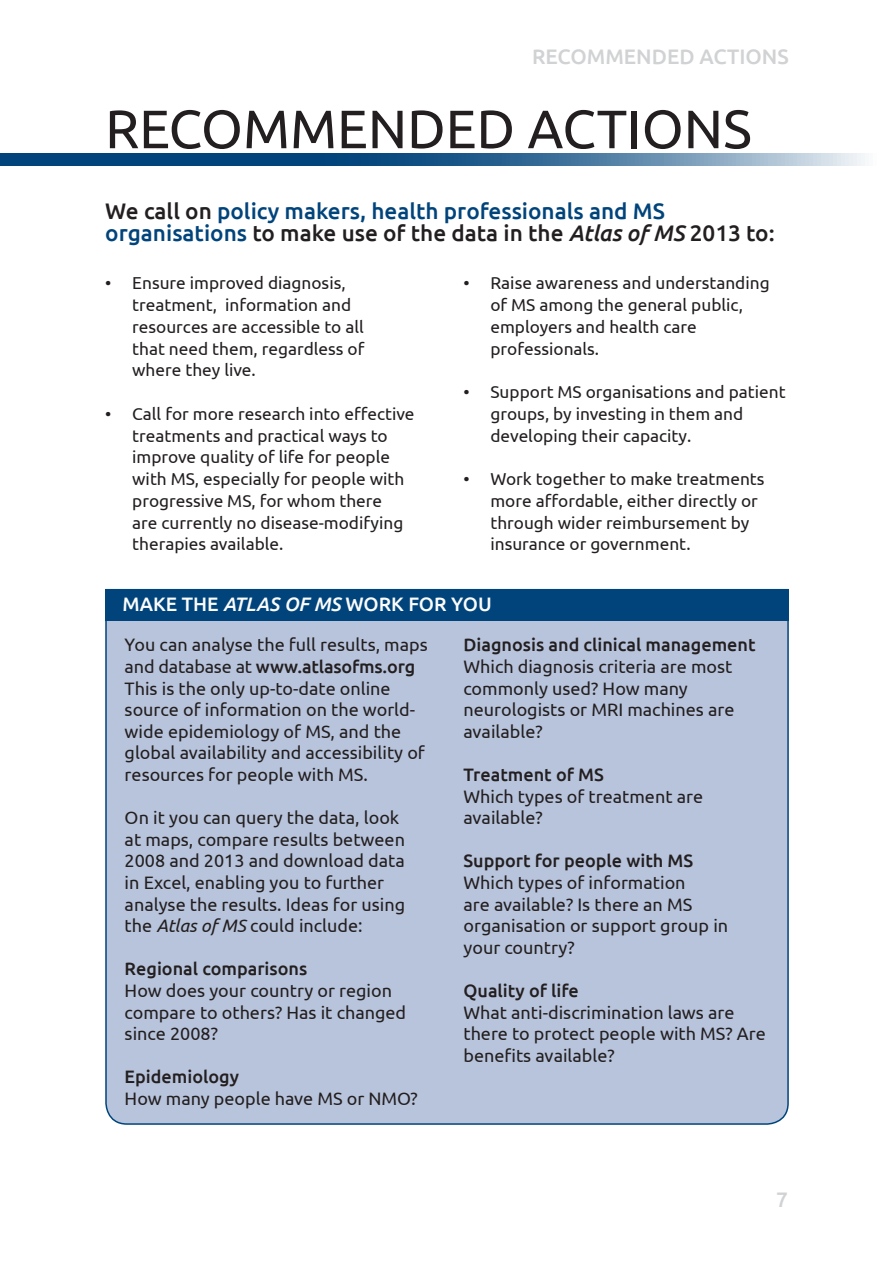
<style>
.page{position:relative;width:893px;height:1263px;background:#fff}
.page>*{position:absolute;margin:0;border:0;box-sizing:border-box;transform-origin:0 0}
.t1{font:54px "Ubuntu";color:#231f20}
.t2{font:500 22.5px/21.8px "Ubuntu";color:#00447b}
.t3{font:500 21px "Ubuntu";color:#d1d2d4}
.t4{font:500 19.5px "Ubuntu";color:#fcfcfc}
.t5{font:18px/21.6px "Ubuntu";color:#231f20}
.t6{font:500 18px "Ubuntu";color:#231f20}
.t7{font:17.25px/21.8px "Ubuntu";color:#231f20}
.s1{color:#231f20}
.s2{font-style:italic;color:#231f20}
.s3{font-style:italic}
.s4{font-weight:500}
</style>
<div class="page">
<svg style="left:1px;top:153px;width:864px;height:13px"></svg>
<svg style="left:0;top:153px;width:1px;height:13px"></svg>
<div style="left:105px;top:588px;width:684px;height:537px;background:#b8c4dc"></div>
<div style="left:105px;top:590px;width:684px;height:31px;background:#00447b"></div>
<p class="t3" style="left:532px;top:43px;width:258px">RECOMMENDED ACTIONS</p>
<p class="t1" style="left:105px;top:96px;width:648px">RECOMMENDED ACTIONS</p>
<p class="t2" style="left:105px;top:200px;width:671px"><span class="s1">We call on</span> policy makers, health professionals and MS organisations <span class="s1">to make use of the data in the</span> <span class="s2">Atlas of MS</span> <span class="s1">2013 to:</span></p>
<p class="t7" style="left:490px;top:272px;width:281px;text-indent:-27px">• Raise awareness and understanding of MS among the general public, employers and health care professionals.</p>
<p class="t7" style="left:490px;top:381px;width:297px;text-indent:-27px">• Support MS organisations and patient groups, by investing in them and developing their capacity.</p>
<p class="t7" style="left:490px;top:468px;width:276px;text-indent:-27px">• Work together to make treatments more affordable, either directly or through wider reimbursement by insurance or government.</p>
<p class="t7" style="left:132px;top:272px;width:234px;text-indent:-27px">• Ensure improved diagnosis, treatment, information and resources are accessible to all that need them, regardless of where they live.</p>
<p class="t7" style="left:132px;top:402px;width:284px;text-indent:-27px">• Call for more research into effective treatments and practical ways to improve quality of life for people with MS, especially for people with progressive MS, for whom there<br>are currently no disease-modifying therapies available.</p>
<p class="t4" style="left:122px;top:592px;width:371px">MAKE THE <span class="s3">ATLAS OF MS</span> WORK FOR YOU</p>
<p class="t5" style="left:125px;top:633px;width:305px">You can analyse the full results, maps and database at <span class="s4">www.atlasofms.org </span>This is the only up-to-date online source of information on the world&shy;wide epidemiology of MS, and the global availability and accessibility of resources for people with MS.</p>
<p class="t5" style="left:125px;top:806px;width:282px">On it you can query the data, look at maps, compare results between<br>2008 and 2013 and download data in Excel, enabling you to further analyse the results. Ideas for using the <span class="s3">Atlas of MS</span> could include:</p>
<p class="t6" style="left:125px;top:957px;width:184px">Regional comparisons</p>
<p class="t5" style="left:125px;top:979px;width:283px">How does your country or region compare to others? Has it changed since 2008?</p>
<p class="t6" style="left:125px;top:1065px;width:116px">Epidemiology</p>
<p class="t5" style="left:125px;top:1087px;width:295px">How many people have MS or NMO?</p>
<p class="t6" style="left:463px;top:633px;width:294px">Diagnosis and clinical management</p>
<p class="t5" style="left:463px;top:655px;width:273px">Which diagnosis criteria are most commonly used? How many neurologists or MRI machines are available?</p>
<p class="t6" style="left:463px;top:763px;width:142px">Treatment of MS</p>
<p class="t5" style="left:463px;top:785px;width:241px">Which types of treatment are available?</p>
<p class="t6" style="left:463px;top:849px;width:231px">Support for people with MS</p>
<p class="t5" style="left:463px;top:871px;width:266px">Which types of information<br>are available? Is there an MS organisation or support group in your country?</p>
<p class="t6" style="left:463px;top:979px;width:117px">Quality of life</p>
<p class="t5" style="left:463px;top:1001px;width:304px">What anti-discrimination laws are there to protect people with MS? Are benefits available?</p>
<p class="t3" style="left:776px;top:1186px;width:13px">7</p>
</div>
